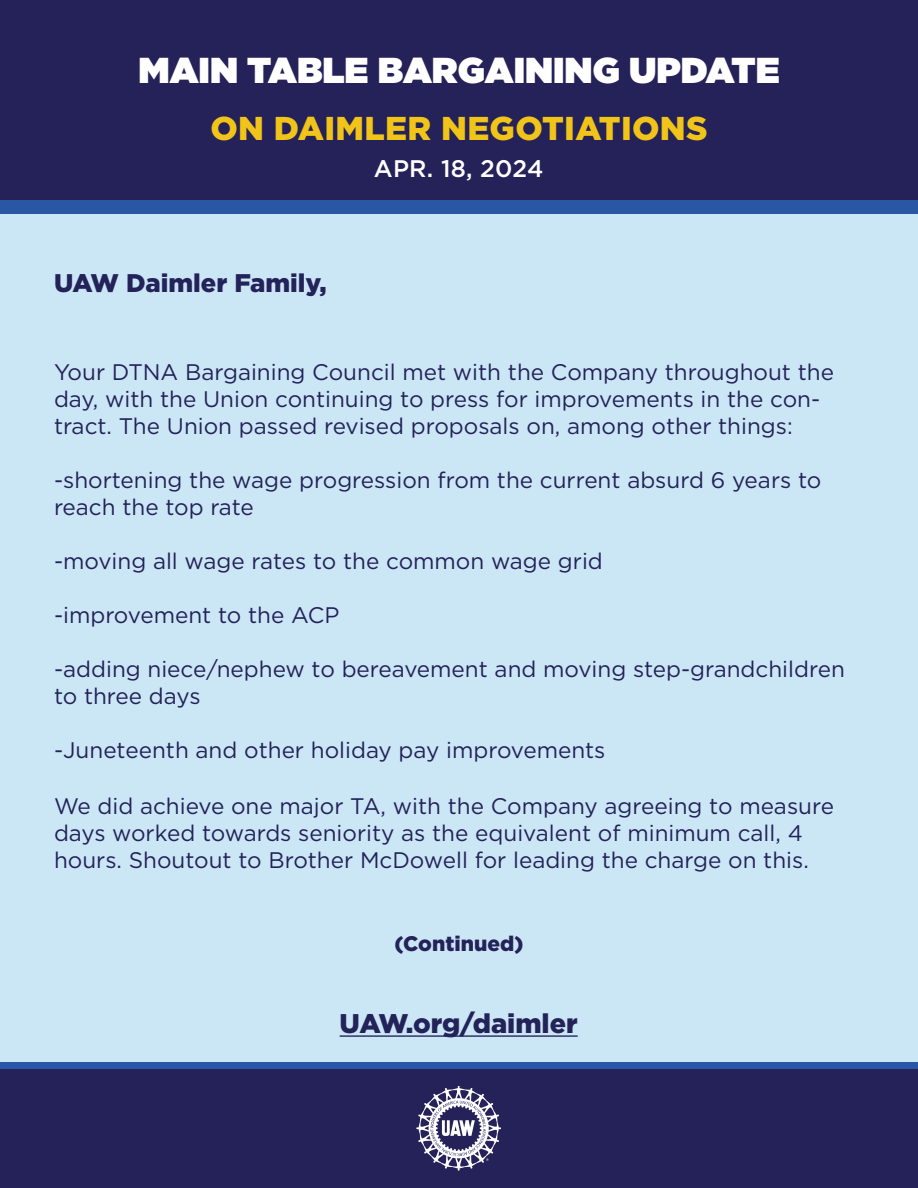
<style>
.page{position:relative;width:918px;height:1188px;background:#cbe6f5}
.page>*{position:absolute;margin:0;border:0;box-sizing:border-box;transform-origin:0 0}
.t1{font:900 36px "Gotham";color:#fff}
.t2{font:900 33px "Gotham";letter-spacing:.01em;color:#f1c419}
.t3{font:900 27px "Gotham";color:#232259}
.t4{font:900 25.5px "Gotham";color:#232259}
.t5{font:500 24px "Gotham";letter-spacing:.01em;color:#fff}
.t6{font:22.5px/27px "Gotham";color:#232259}
.t7{font:900 21px "Gotham";color:#232259}
</style>
<div class="page">
<div style="left:0;top:0;width:918px;height:201px;background:#252159"></div>
<div style="left:0;top:1063px;width:918px;height:13px;background:#2956a5"></div>
<div style="left:0;top:201px;width:918px;height:13px;background:#2956a5"></div>
<div style="left:0;top:1069px;width:918px;height:119px;background:#252159"></div>
<svg style="left:416px;top:1086px;width:85px;height:85px"></svg>
<hr style="left:340px;top:1035px;width:238px;height:2px;background:#232259">
<p class="t1" style="left:139px;top:44px;width:643px">MAIN TABLE BARGAINING UPDATE</p>
<p class="t2" style="left:211px;top:106px;width:499px">ON DAIMLER NEGOTIATIONS</p>
<p class="t5" style="left:374px;top:152px;width:171px">APR. 18, 2024</p>
<p class="t4" style="left:54px;top:265px;width:274px">UAW Daimler Family,</p>
<p class="t6" style="left:54px;top:358px;width:782px">Your DTNA Bargaining Council met with the Company throughout the day, with the Union continuing to press for improvements in the con&shy;tract. The Union passed revised proposals on, among other things:</p>
<p class="t6" style="left:54px;top:466px;width:769px">-shortening the wage progression from the current absurd 6 years to reach the top rate</p>
<p class="t6" style="left:54px;top:547px;width:550px">-moving all wage rates to the common wage grid</p>
<p class="t6" style="left:54px;top:601px;width:287px">-improvement to the ACP</p>
<p class="t6" style="left:54px;top:655px;width:792px">-adding niece/nephew to bereavement and moving step-grandchildren to three days</p>
<p class="t6" style="left:54px;top:736px;width:553px">-Juneteenth and other holiday pay improvements</p>
<p class="t6" style="left:54px;top:792px;width:782px">We did achieve one major TA, with the Company agreeing to measure days worked towards seniority as the equivalent of minimum call, 4 hours. Shoutout to Brother McDowell for leading the charge on this.</p>
<p class="t7" style="left:394px;top:929px;width:131px">(Continued)</p>
<p class="t3" style="left:340px;top:1005px;width:240px">UAW.org/daimler</p>
</div>
